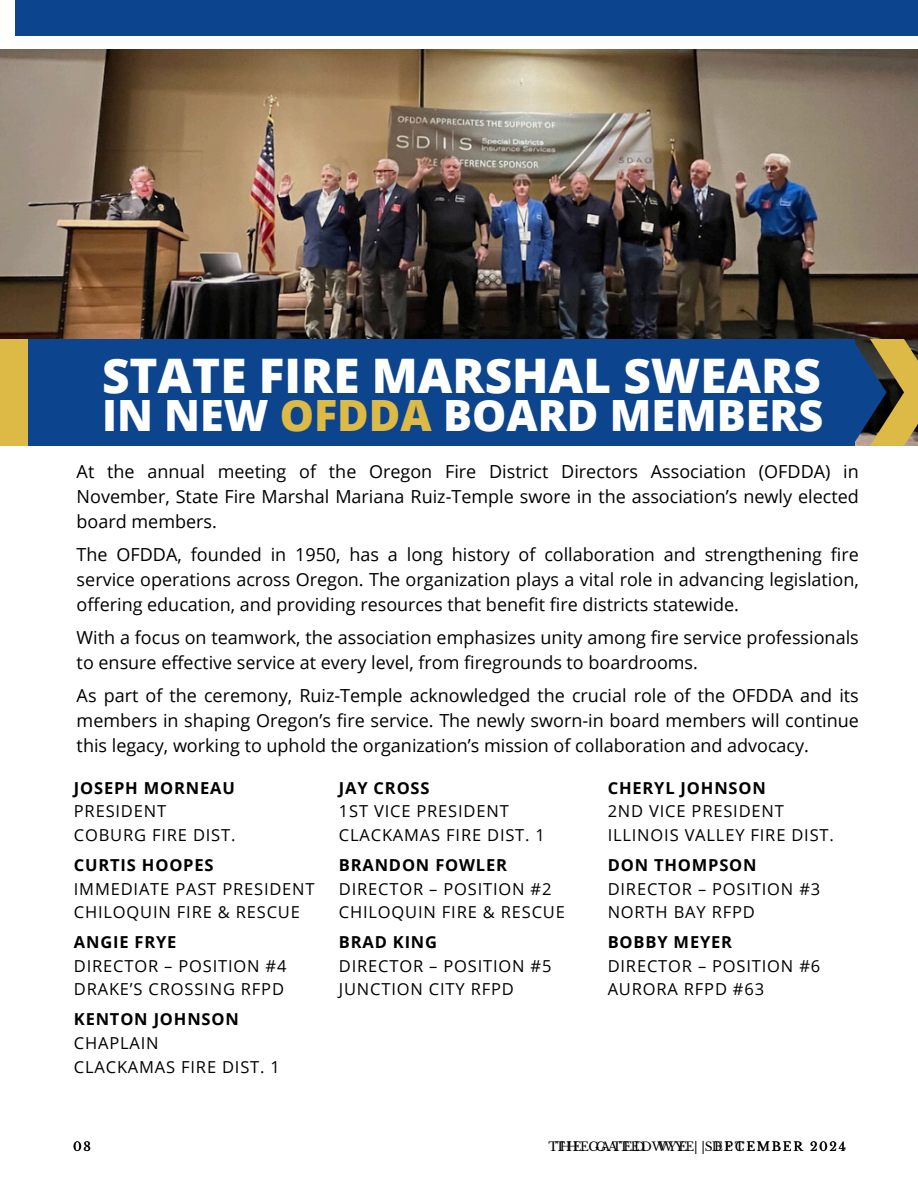
<style>
.page{position:relative;width:918px;height:1188px;background:#fff}
.page>*{position:absolute;margin:0;border:0;box-sizing:border-box;transform-origin:0 0}
.t1{font:800 47.7px "Open Sans";color:#fff}
.t2{font:800 43.05px "Open Sans";color:#fff}
.t3{font:18px/25px "Open Sans";color:#000;text-align:justify}
.t4{font:16.5px/23.5px "Open Sans";letter-spacing:.05em;color:#000}
.t5{font:12.15px "Libre Baskerville";letter-spacing:.14em;color:#000}
.s1{color:#ddba46}
.s2{font-weight:700}
</style>
<div class="page">
<div style="left:16px;top:0;width:902px;height:36px;background:#0c458e"></div>
<img style="left:0;top:50px;width:918px;height:289px">
<div style="left:0;top:339px;width:855px;height:107px;background:#0c458e"></div>
<div style="left:0;top:339px;width:28px;height:107px;background:#ddba46"></div>
<svg style="left:855px;top:339px;width:63px;height:107px;background:#76724e"></svg>
<p class="t1" style="left:102px;top:342px;width:720px">STATE FIRE MARSHAL SWEARS</p>
<p class="t2" style="left:102px;top:385px;width:723px">IN NEW <span class="s1">OFDDA</span> BOARD MEMBERS</p>
<h3 class="t3" style="left:77px;top:459px;width:784px">At the annual meeting of the Oregon Fire District Directors Association (OFDDA) in November, State Fire Marshal Mariana Ruiz-Temple swore in the association’s newly elected board members.</h3>
<h3 class="t3" style="left:77px;top:542px;width:784px">The OFDDA, founded in 1950, has a long history of collaboration and strengthening fire service operations across Oregon. The organization plays a vital role in advancing legislation, offering education, and providing resources that benefit fire districts statewide.</h3>
<h3 class="t3" style="left:77px;top:625px;width:784px">With a focus on teamwork, the association emphasizes unity among fire service professionals to ensure effective service at every level, from firegrounds to boardrooms.</h3>
<h3 class="t3" style="left:77px;top:683px;width:784px">As part of the ceremony, Ruiz-Temple acknowledged the crucial role of the OFDDA and its members in shaping Oregon’s fire service. The newly sworn-in board members will continue this legacy, working to uphold the organization’s mission of collaboration and advocacy.</h3>
<h2 class="t4" style="left:74px;top:776px;width:163px"><span class="s2">JOSEPH MORNEAU<br></span>PRESIDENT<br>COBURG FIRE DIST.</h2>
<h2 class="t4" style="left:74px;top:853px;width:242px"><span class="s2">CURTIS HOOPES<br></span>IMMEDIATE PAST PRESIDENT<br>CHILOQUIN FIRE &amp; RESCUE</h2>
<h2 class="t4" style="left:74px;top:930px;width:214px"><span class="s2">ANGIE FRYE<br></span>DIRECTOR – POSITION #4<br>DRAKE’S CROSSING RFPD</h2>
<h2 class="t4" style="left:74px;top:1007px;width:208px"><span class="s2">KENTON JOHNSON<br></span>CHAPLAIN<br>CLACKAMAS FIRE DIST. 1</h2>
<h2 class="t4" style="left:339px;top:776px;width:208px"><span class="s2">JAY CROSS<br></span>1ST VICE PRESIDENT<br>CLACKAMAS FIRE DIST. 1</h2>
<h2 class="t4" style="left:339px;top:853px;width:228px"><span class="s2">BRANDON FOWLER<br></span>DIRECTOR – POSITION #2<br>CHILOQUIN FIRE &amp; RESCUE</h2>
<h2 class="t4" style="left:339px;top:930px;width:214px"><span class="s2">BRAD KING<br></span>DIRECTOR – POSITION #5<br>JUNCTION CITY RFPD</h2>
<h2 class="t4" style="left:608px;top:776px;width:228px"><span class="s2">CHERYL JOHNSON<br></span>2ND VICE PRESIDENT<br>ILLINOIS VALLEY FIRE DIST.</h2>
<p class="t4" style="left:608px;top:853px;width:214px"><span class="s2">DON THOMPSON<br></span>DIRECTOR – POSITION #3<br>NORTH BAY RFPD</p>
<p class="t4" style="left:608px;top:930px;width:214px"><span class="s2">BOBBY MEYER<br></span>DIRECTOR – POSITION #6<br>AURORA RFPD #63</p>
<h2 class="t5" style="left:73px;top:1139px;width:19px">08</h2>
<h2 class="t5" style="left:556px;top:1139px;width:292px">THE GATED WYE | DECEMBER 2024</h2>
<h1 class="t5" style="left:84px;top:1139px;width:9px">3</h1>
<p class="t5" style="left:548px;top:1139px;width:198px">THE GATED WYE | SEPT</p>
</div>
